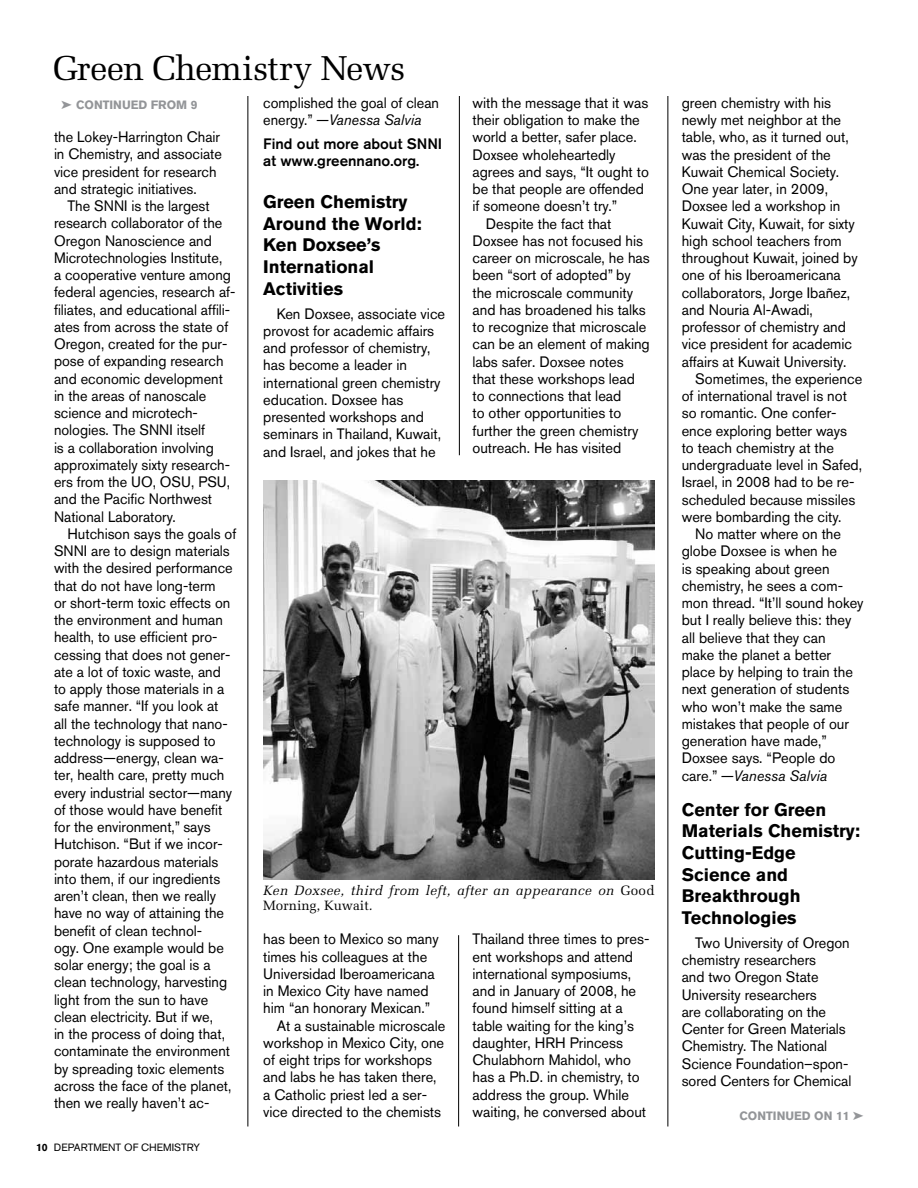
<style>
.page{position:relative;width:918px;height:1188px;background:#fff}
.page>*{position:absolute;margin:0;border:0;box-sizing:border-box;transform-origin:0 0}
.t1{font:34.5px "Melior";letter-spacing:-.02em;color:#000}
.t2{font:700 18px/21.6px "Akzidenz Grotesk BQ";color:#000}
.t3{font:15px/17.2px "Akzidenz Grotesk BQ";color:#000}
.t4{font:15px/17.2px "Akzidenz Grotesk BQ";color:#000;scale:.96 1}
.t5{font:500 15px/17.2px "Akzidenz Grotesk BQ";color:#000}
.t6{font:italic 15px "Akzidenz Grotesk BQ";color:#000}
.t7{font:italic 13.5px/15px "Melior";letter-spacing:.025em;color:#000}
.t8{font:700 12px "Akzidenz Grotesk BQ";color:#939598}
.t9{font:10.5px "Akzidenz Grotesk BQ";color:#000}
.s1{font-weight:700}
.s2{font-style:italic}
.s3{font-style:normal}
</style>
<div class="page">
<hr style="left:248px;top:96px;width:1px;height:1030px;background:#000">
<hr style="left:459px;top:96px;width:1px;height:359px;background:#000">
<hr style="left:668px;top:96px;width:1px;height:1030px;background:#000">
<img style="left:263px;top:481px;width:392px;height:399px">
<hr style="left:458px;top:935px;width:1px;height:191px;background:#000">
<h1 class="t1" style="left:53px;top:48px;width:354px">Green Chemistry News</h1>
<p class="t8" style="left:76px;top:98px;width:123px">continued from 9</p>
<p class="t4" style="left:54px;top:128px;width:177px">the Lokey-Harrington Chair in Chemistry, and associate vice president for research and strategic initiatives.</p>
<p class="t4" style="left:54px;top:197px;width:191px;text-indent:13px">The SNNI is the largest research collaborator of the<br>Oregon Nanoscience and<br>Microtechnologies Institute,<br>a cooperative venture among federal agencies, research af&shy;filiates, and educational affili&shy;ates from across the state of<br>Oregon, created for the pur&shy;pose of expanding research and economic development in the areas of nanoscale science and microtech&shy;nologies. The SNNI itself<br>is a collaboration involving approximately sixty research&shy;ers from the UO, OSU, PSU, and the Pacific Northwest<br>National Laboratory.</p>
<p class="t4" style="left:54px;top:525px;width:191px;text-indent:13px">Hutchison says the goals of<br>SNNI are to design materials with the desired performance that do not have long-term<br>or short-term toxic effects on the environment and human health, to use efficient pro&shy;cessing that does not gener&shy;ate a lot of toxic waste, and to apply those materials in a safe manner. “If you look at<br>all the technology that nano&shy;technology is supposed to address—energy, clean wa&shy;ter, health care, pretty much every industrial sector—many of those would have benefit for the environment,” says<br>Hutchison. “But if we incor&shy;porate hazardous materials into them, if our ingredients aren’t clean, then we really have no way of attaining the benefit of clean technol-<br>ogy. One example would be solar energy; the goal is a clean technology, harvesting light from the sun to have clean electricity. But if we,<br>in the process of doing that, contaminate the environment by spreading toxic elements across the face of the planet, then we really haven’t ac-</p>
<p class="t9" style="left:36px;top:1141px;width:40px"><span class="s1">10</span> Departm</p>
<p class="t9" style="left:102px;top:1141px;width:69px">ent of chemistr</p>
<p class="t9" style="left:194px;top:1141px;width:8px">y</p>
<p class="t4" style="left:263px;top:94px;width:185px">complished the goal of clean energy.” <span class="s2">—Vanessa Salvia</span></p>
<p class="t5" style="left:263px;top:135px;width:158px">Find out more about SNNI at www.greennano.org.</p>
<p class="t2" style="left:263px;top:191px;width:160px">Green Chemistry<br>Around the World:<br>Ken Doxsee’s<br>International<br>Activities</p>
<p class="t3" style="left:263px;top:305px;width:183px;text-indent:14px">Ken Doxsee, associate vice provost for academic affairs and professor of chemistry, has become a leader in international green chemistry education. Doxsee has presented workshops and seminars in Thailand, Kuwait, and Israel, and jokes that he</p>
<p class="t3" style="left:472px;top:94px;width:177px">with the message that it was</p>
<p class="t3" style="left:472px;top:111px;width:169px">their obligation to make the</p>
<p class="t3" style="left:472px;top:128px;width:166px">world a better, safer place.</p>
<p class="t3" style="left:472px;top:146px;width:145px">Doxsee wholeheartedly</p>
<p class="t3" style="left:472px;top:163px;width:178px">agrees and says, “It ought to</p>
<p class="t3" style="left:472px;top:180px;width:173px">be that people are offended</p>
<p class="t3" style="left:472px;top:197px;width:146px">if someone doesn’t try.”</p>
<p class="t3" style="left:486px;top:215px;width:127px">Despite the fact that</p>
<p class="t3" style="left:472px;top:232px;width:172px">Doxsee has not focused his</p>
<p class="t3" style="left:472px;top:249px;width:179px">career on microscale, he has</p>
<p class="t3" style="left:472px;top:266px;width:160px">been “sort of adopted” by</p>
<p class="t3" style="left:472px;top:284px;width:162px">the microscale community</p>
<p class="t3" style="left:472px;top:301px;width:175px">and has broadened his talks</p>
<p class="t3" style="left:472px;top:318px;width:176px">to recognize that microscale</p>
<p class="t3" style="left:472px;top:335px;width:179px">can be an element of making</p>
<p class="t3" style="left:472px;top:353px;width:153px">labs safer. Doxsee notes</p>
<p class="t3" style="left:472px;top:370px;width:164px">that these workshops lead</p>
<p class="t3" style="left:472px;top:387px;width:150px">to connections that lead</p>
<p class="t3" style="left:472px;top:404px;width:150px">to other opportunities to</p>
<p class="t3" style="left:472px;top:422px;width:167px">further the green chemistry</p>
<p class="t3" style="left:472px;top:439px;width:150px">outreach. He has visited</p>
<p class="t7" style="left:263px;top:884px;width:393px">Ken Doxsee, third from left, after an appearance on <span class="s3">Good<br>Morning, Kuwait</span>.</p>
<p class="t3" style="left:263px;top:930px;width:177px">has been to Mexico so many</p>
<p class="t3" style="left:263px;top:948px;width:166px">times his colleagues at the</p>
<p class="t3" style="left:263px;top:965px;width:173px">Universidad Iberoamericana</p>
<p class="t3" style="left:263px;top:982px;width:167px">in Mexico City have named</p>
<p class="t3" style="left:263px;top:999px;width:169px">him “an honorary Mexican.”</p>
<p class="t3" style="left:277px;top:1017px;width:170px">At a sustainable microscale</p>
<p class="t3" style="left:263px;top:1034px;width:182px">workshop in Mexico City, one</p>
<p class="t3" style="left:263px;top:1051px;width:170px">of eight trips for workshops</p>
<p class="t3" style="left:263px;top:1068px;width:175px">and labs he has taken there,</p>
<p class="t3" style="left:263px;top:1086px;width:165px">a Catholic priest led a ser-</p>
<p class="t3" style="left:263px;top:1103px;width:179px">vice directed to the chemists</p>
<p class="t3" style="left:472px;top:930px;width:178px">Thailand three times to pres&shy;ent workshops and attend international symposiums, and in January of 2008, he found himself sitting at a table waiting for the king’s daughter, HRH Princess<br>Chulabhorn Mahidol, who has a Ph.D. in chemistry, to address the group. While waiting, he conversed about</p>
<p class="t3" style="left:682px;top:94px;width:151px">green chemistry with his</p>
<p class="t3" style="left:682px;top:111px;width:161px">newly met neighbor at the</p>
<p class="t3" style="left:682px;top:128px;width:169px">table, who, as it turned out,</p>
<p class="t3" style="left:682px;top:146px;width:151px">was the president of the</p>
<p class="t3" style="left:682px;top:163px;width:159px">Kuwait Chemical Society.</p>
<p class="t3" style="left:682px;top:180px;width:148px">One year later, in 2009,</p>
<p class="t3" style="left:682px;top:197px;width:160px">Doxsee led a workshop in</p>
<p class="t3" style="left:682px;top:215px;width:175px">Kuwait City, Kuwait, for sixty</p>
<p class="t3" style="left:682px;top:232px;width:162px">high school teachers from</p>
<p class="t3" style="left:682px;top:249px;width:178px">throughout Kuwait, joined by</p>
<p class="t3" style="left:682px;top:266px;width:161px">one of his Iberoamericana</p>
<p class="t3" style="left:682px;top:284px;width:170px">collaborators, Jorge Ibañez,</p>
<p class="t3" style="left:682px;top:301px;width:133px">and Nouria Al-Awadi,</p>
<p class="t3" style="left:682px;top:318px;width:166px">professor of chemistry and</p>
<p class="t3" style="left:682px;top:335px;width:172px">vice president for academic</p>
<p class="t3" style="left:682px;top:353px;width:166px">affairs at Kuwait University.</p>
<p class="t3" style="left:695px;top:370px;width:169px">Sometimes, the experience</p>
<p class="t3" style="left:682px;top:387px;width:167px">of international travel is not</p>
<p class="t3" style="left:682px;top:404px;width:156px">so romantic. One confer-</p>
<p class="t3" style="left:682px;top:422px;width:167px">ence exploring better ways</p>
<p class="t3" style="left:682px;top:439px;width:154px">to teach chemistry at the</p>
<p class="t3" style="left:682px;top:456px;width:182px">undergraduate level in Safed,</p>
<p class="t3" style="left:682px;top:473px;width:174px">Israel, in 2008 had to be re-</p>
<p class="t3" style="left:682px;top:491px;width:175px">scheduled because missiles</p>
<p class="t3" style="left:682px;top:508px;width:161px">were bombarding the city.</p>
<p class="t3" style="left:695px;top:525px;width:147px">No matter where on the</p>
<p class="t3" style="left:682px;top:542px;width:157px">globe Doxsee is when he</p>
<p class="t3" style="left:682px;top:560px;width:149px">is speaking about green</p>
<p class="t3" style="left:682px;top:577px;width:163px">chemistry, he sees a com-</p>
<p class="t3" style="left:682px;top:594px;width:183px">mon thread. “It’ll sound hokey</p>
<p class="t3" style="left:682px;top:611px;width:171px">but I really believe this: they</p>
<p class="t3" style="left:682px;top:629px;width:145px">all believe that they can</p>
<p class="t3" style="left:682px;top:646px;width:151px">make the planet a better</p>
<p class="t3" style="left:682px;top:663px;width:173px">place by helping to train the</p>
<p class="t3" style="left:682px;top:680px;width:169px">next generation of students</p>
<p class="t3" style="left:682px;top:698px;width:162px">who won’t make the same</p>
<p class="t3" style="left:682px;top:715px;width:169px">mistakes that people of our</p>
<p class="t3" style="left:682px;top:732px;width:147px">generation have made,”</p>
<p class="t3" style="left:682px;top:749px;width:155px">Doxsee says. “People do</p>
<p class="t6" style="left:682px;top:766px;width:147px"><span class="s3">care.”</span> —Vanessa Salvia</p>
<p class="t2" style="left:682px;top:799px;width:180px">Center for Green<br>Materials Chemistry:<br>Cutting-Edge<br>Science and<br>Breakthrough<br>Technologies</p>
<p class="t4" style="left:682px;top:934px;width:178px;text-indent:13px">Two University of Oregon chemistry researchers<br>and two Oregon State<br>University researchers<br>are collaborating on the<br>Center for Green Materials<br>Chemistry. The National<br>Science Foundation–spon&shy;sored Centers for Chemical</p>
<p class="t8" style="left:740px;top:1109px;width:111px">continued on 11</p>
</div>
